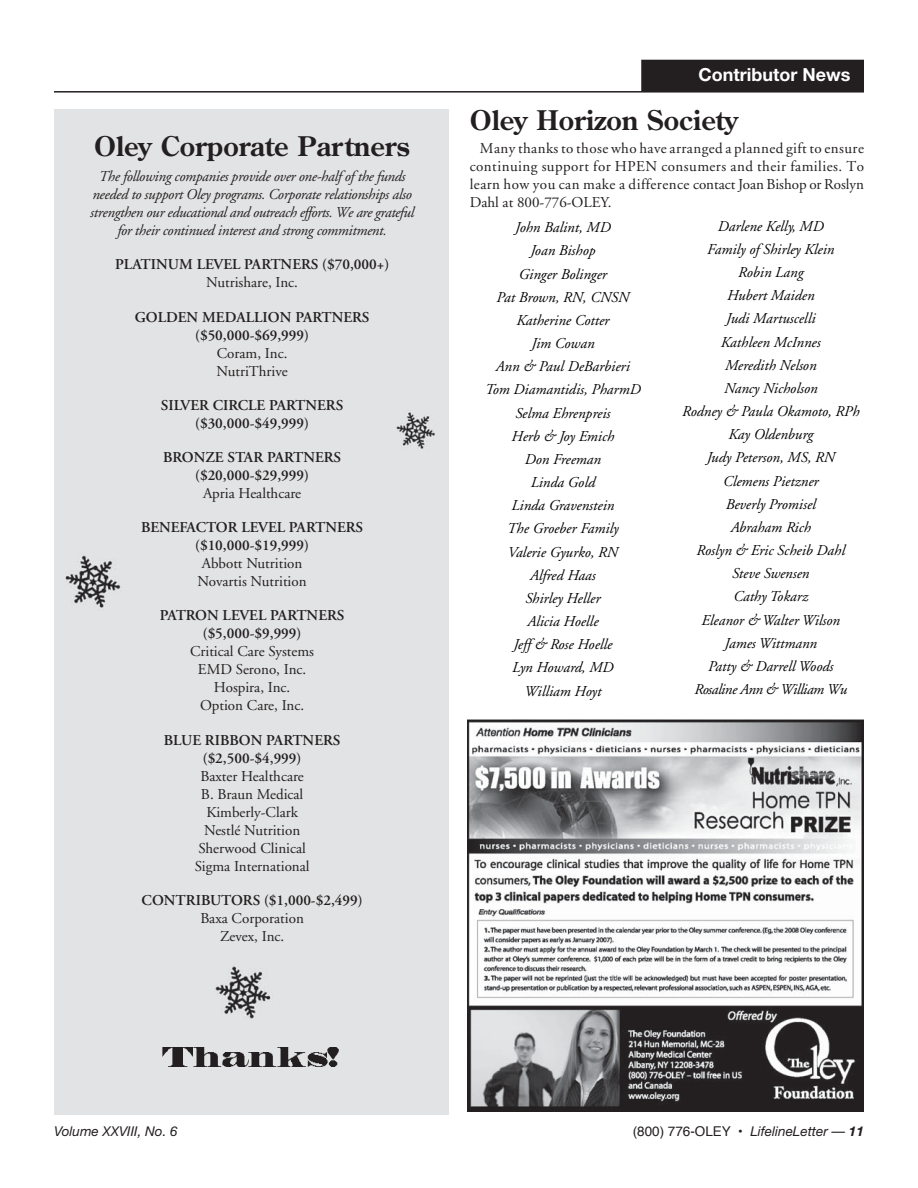
<style>
.page{position:relative;width:918px;height:1188px;background:#fff}
.page>*{position:absolute;margin:0;border:0;box-sizing:border-box;transform-origin:0 0}
.t1{font:700 27px "Century Old Style";color:#231f20}
.t2{font:700 18px "Helvetica Neue";color:#fff}
.t3{font:italic 15px/23.1px "Adobe Garamond";color:#010202;text-align:center}
.t4{font:15px/18px "Adobe Garamond";color:#231f20;text-align:center}
.t5{font:600 15px/18px "Adobe Garamond";color:#231f20;text-align:center}
.t6{font:italic 15px/18px "Adobe Garamond";letter-spacing:-.02em;color:#231f20;text-align:center}
.t7{font:italic 13.5px "Helvetica Neue";color:#231f20}
.s1{font-family:"Helvetica";font-style:normal}
.s2{font-weight:700}
</style>
<div class="page">
<div style="left:54px;top:110px;width:395px;height:1005px;background:#e2e3e4"></div>
<hr style="left:54px;top:91px;width:810px;height:2px;background:#231f20">
<div style="left:642px;top:60px;width:221px;height:31px;background:#231f20"></div>
<img style="left:468px;top:719px;width:396px;height:393px">
<div style="left:222px;top:1047px;width:85px;height:20px;background:#e2e3e4"></div>
<svg style="left:327px;top:1047px;width:13px;height:20px"></svg>
<h1 class="t1" style="left:94px;top:136px;width:318px">Oley Corporate Partners</h1>
<p class="t6" style="left:90px;top:169px;width:325px">The following companies provide over one-half of the funds needed to support Oley programs. Corporate relationships also strengthen our educational and outreach efforts. We are grateful for their continued interest and strong commitment.</p>
<p class="t5" style="left:115px;top:257px;width:276px">PLATINUM LEVEL PARTNERS ($70,000+)</p>
<p class="t4" style="left:206px;top:275px;width:93px">Nutrishare, Inc.</p>
<p class="t5" style="left:135px;top:309px;width:236px">GOLDEN MEDALLION PARTNERS ($50,000-$69,999)</p>
<p class="t4" style="left:217px;top:345px;width:73px;text-align:left">Coram, Inc.<br>NutriThrive</p>
<p class="t5" style="left:161px;top:397px;width:184px">SILVER CIRCLE PARTNERS ($30,000-$49,999)</p>
<p class="t5" style="left:163px;top:450px;width:180px">BRONZE STAR PARTNERS ($20,000-$29,999)</p>
<p class="t4" style="left:203px;top:486px;width:100px">Apria Healthcare</p>
<p class="t5" style="left:141px;top:520px;width:223px">BENEFACTOR LEVEL PARTNERS ($10,000-$19,999)</p>
<p class="t4" style="left:198px;top:556px;width:110px;text-align:left">Abbott Nutrition<br>Novartis Nutrition</p>
<p class="t5" style="left:160px;top:608px;width:186px">PATRON LEVEL PARTNERS ($5,000-$9,999)</p>
<p class="t4" style="left:190px;top:644px;width:125px">Critical Care Systems<br>EMD Serono, Inc.<br>Hospira, Inc.<br>Option Care, Inc.</p>
<p class="t5" style="left:164px;top:732px;width:178px">BLUE RIBBON PARTNERS ($2,500-$4,999)</p>
<p class="t4" style="left:195px;top:768px;width:116px">Baxter Healthcare<br>B. Braun Medical<br>Kimberly-Clark<br>Nestlé Nutrition<br>Sherwood Clinical<br>Sigma International</p>
<p class="t5" style="left:142px;top:892px;width:223px">CONTRIBUTORS ($1,000-$2,499)</p>
<p class="t4" style="left:200px;top:910px;width:105px">Baxa Corporation<br>Zevex, Inc.</p>
<p class="t2" style="left:699px;top:68px;width:153px">Contributor News</p>
<h1 class="t1" style="left:470px;top:109px;width:270px">Oley Horizon Society</h1>
<p class="t4" style="left:470px;top:141px;width:396px;text-align:justify;text-indent:10px">Many thanks to those who have arranged a planned gift to ensure continuing support for HPEN consumers and their families. To learn how you can make a difference contact Joan Bishop or Roslyn Dahl at 800-776-OLEY.</p>
<p class="t3" style="left:485px;top:217px;width:157px">John Balint, MD<br>Joan Bishop<br>Ginger Bolinger<br>Pat Brown, RN, CNSN<br>Katherine Cotter<br>Jim Cowan<br>Ann &amp; Paul DeBarbieri<br>Tom Diamantidis, PharmD<br>Selma Ehrenpreis<br>Herb &amp; Joy Emich<br>Don Freeman<br>Linda Gold<br>Linda Gravenstein<br>The Groeber Family<br>Valerie Gyurko, RN<br>Alfred Haas<br>Shirley Heller<br>Alicia Hoelle<br>Jeff &amp; Rose Hoelle<br>Lyn Howard, MD<br>William Hoyt</p>
<p class="t3" style="left:682px;top:216px;width:179px">Darlene Kelly, MD<br>Family of Shirley Klein<br>Robin Lang<br>Hubert Maiden<br>Judi Martuscelli<br>Kathleen McInnes<br>Meredith Nelson<br>Nancy Nicholson<br>Rodney &amp; Paula Okamoto, RPh<br>Kay Oldenburg<br>Judy Peterson, MS, RN<br>Clemens Pietzner<br>Beverly Promisel<br>Abraham Rich<br>Roslyn &amp; Eric Scheib Dahl<br>Steve Swensen<br>Cathy Tokarz<br>Eleanor &amp; Walter Wilson<br>James Wittmann<br>Patty &amp; Darrell Woods<br>Rosaline Ann &amp; William Wu</p>
<p class="t7" style="left:54px;top:1126px;width:125px">Volume XXVIII, No. 6</p>
<p class="t7" style="left:633px;top:1126px;width:233px"><span class="s1">(800) 776-OLEY •</span> LifelineLetter — <span class="s2">11</span></p>
</div>
